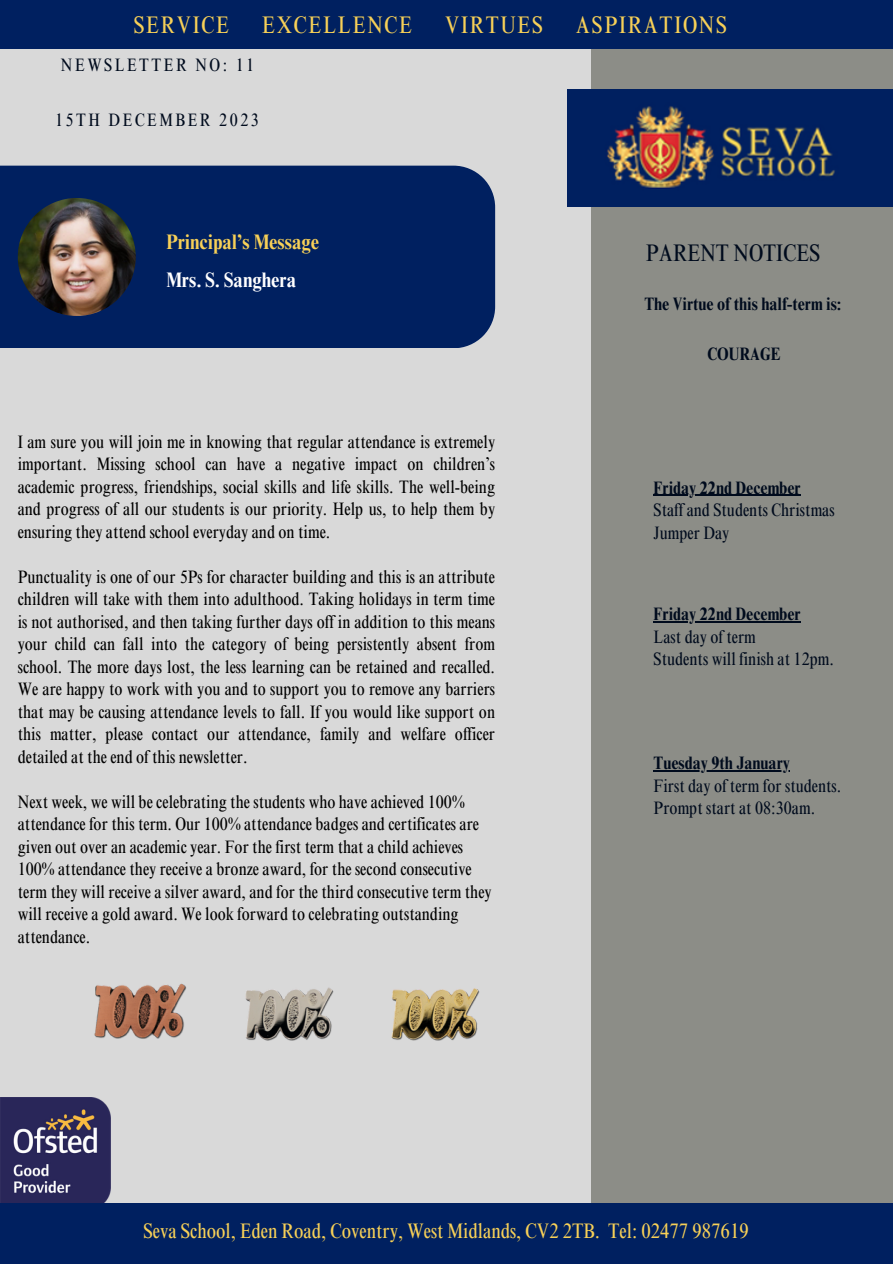
<style>
.page{position:relative;width:893px;height:1264px;background:#fff}
.page>*{position:absolute;margin:0;border:0;box-sizing:border-box;transform-origin:0 0}
.t1{font:condensed 24px "Times NRMT Pro";letter-spacing:.07em;color:#f7d057}
.t2{font:condensed 24px "Times NRMT Pro";color:#000b1d}
.t3{font:condensed 21px "Times NRMT Pro";color:#f7d057}
.t4{font:700 condensed 21px "Times NRMT Pro";color:#f7d057}
.t5{font:700 condensed 21px "Times NRMT Pro";color:#fff}
.t6{font:condensed 18px/22.5px "Times NRMT Pro";color:#000;text-align:justify}
.t7{font:condensed 18px/22.5px "Times NRMT Pro";color:#000b1d}
.t8{font:700 condensed 18px "Times NRMT Pro";color:#000b1d}
.t9{font:condensed 18px "Times NRMT Pro";letter-spacing:.14em;color:#000b1d}
</style>
<div class="page">
<div style="left:0;top:0;width:892px;height:1263px;background:#d9d9d9"></div>
<div style="left:590px;top:44px;width:302px;height:1205px;background:#8c8d87"></div>
<img style="left:567px;top:89px;width:325px;height:117px">
<div style="left:0;top:0;width:892px;height:48px;background:#002060"></div>
<div style="left:0;top:166px;width:495px;height:182px;background:#002060"></div>
<img style="left:18px;top:198px;width:118px;height:118px;border-radius:50%">
<img style="left:0;top:1097px;width:110px;height:106px">
<div style="left:0;top:1203px;width:892px;height:60px;background:#002060"></div>
<img style="left:94px;top:983px;width:93px;height:56px">
<img style="left:245px;top:987px;width:89px;height:54px">
<img style="left:391px;top:988px;width:89px;height:53px">
<hr style="left:653px;top:495px;width:147px;height:1px;background:#000b1d">
<hr style="left:653px;top:621px;width:147px;height:1px;background:#000b1d">
<hr style="left:653px;top:770px;width:137px;height:1px;background:#000b1d">
<p class="t1" style="left:134px;top:16px;width:97px">SERVICE</p>
<p class="t1" style="left:262px;top:16px;width:152px">EXCELLENCE</p>
<p class="t1" style="left:445px;top:16px;width:99px">VIRTUES</p>
<p class="t1" style="left:576px;top:16px;width:152px">ASPIRATIONS</p>
<p class="t9" style="left:61px;top:58px;width:195px">NEWSLETTER NO: 11</p>
<p class="t9" style="left:55px;top:113px;width:205px">15TH DECEMBER 2023</p>
<p class="t4" style="left:166px;top:234px;width:154px">Principal’s Message</p>
<p class="t5" style="left:166px;top:272px;width:131px">Mrs. S. Sanghera</p>
<p class="t6" style="left:18px;top:432px;width:479px">I am sure you will join me in knowing that regular attendance is extremely important. Missing school can have a negative impact on children’s academic progress, friendships, social skills and life skills. The well-being and progress of all our students is our priority. Help us, to help them by ensuring they attend school everyday and on time.</p>
<p class="t6" style="left:18px;top:567px;width:479px">Punctuality is one of our 5Ps for character building and this is an attribute children will take with them into adulthood. Taking holidays in term time is not authorised, and then taking further days off in addition to this means your child can fall into the category of being persistently absent from school. The more days lost, the less learning can be retained and recalled.<br>We are happy to work with you and to support you to remove any barriers that may be causing attendance levels to fall. If you would like support on this matter, please contact our attendance, family and welfare officer detailed at the end of this newsletter.</p>
<p class="t6" style="left:18px;top:792px;width:475px;text-align:left">Next week, we will be celebrating the students who have achieved 100% attendance for this term. Our 100% attendance badges and certificates are given out over an academic year. For the first term that a child achieves 100% attendance they receive a bronze award, for the second consecutive term they will receive a silver award, and for the third consecutive term they will receive a gold award. We look forward to celebrating outstanding attendance.</p>
<p class="t2" style="left:646px;top:244px;width:176px">PARENT NOTICES</p>
<p class="t8" style="left:644px;top:297px;width:198px">The Virtue of this half-term is:</p>
<p class="t8" style="left:707px;top:347px;width:74px">COURAGE</p>
<p class="t8" style="left:653px;top:481px;width:148px">Friday 22nd December</p>
<p class="t7" style="left:653px;top:501px;width:182px">Staff and Students Christmas<br>Jumper Day</p>
<p class="t8" style="left:653px;top:607px;width:148px">Friday 22nd December</p>
<p class="t7" style="left:653px;top:627px;width:104px">Last day of term</p>
<p class="t7" style="left:653px;top:650px;width:182px">Students will finish at 12pm.</p>
<p class="t8" style="left:653px;top:756px;width:138px">Tuesday 9th January</p>
<p class="t7" style="left:653px;top:776px;width:189px">First day of term for students.<br>Prompt start at 08:30am.</p>
<p class="t3" style="left:143px;top:1222px;width:606px">Seva School, Eden Road, Coventry, West Midlands, CV2 2TB. Tel: 02477 987619</p>
</div>
